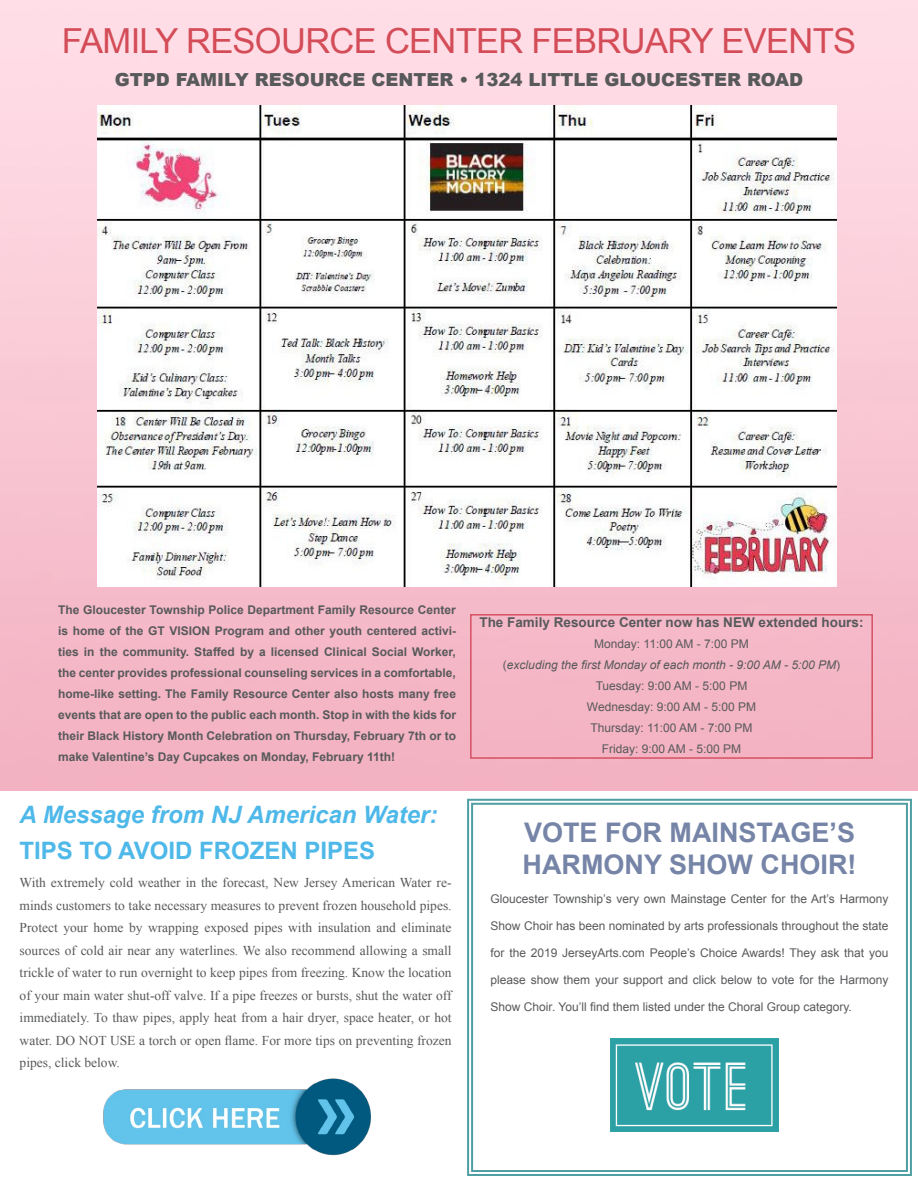
<style>
.page{position:relative;width:918px;height:1188px;background:#fff}
.page>*{position:absolute;margin:0;border:0;box-sizing:border-box;transform-origin:0 0}
.t1{font:34.5px "Arial";letter-spacing:-.02em;color:#d34c57}
.t2{font:700 27px/31.5px "Arial";color:#7584a7}
.t3{font:italic 700 24px "Arial";color:#4eb8e9}
.t4{font:700 24px "Arial";color:#4eb8e9}
.t5{font:900 18px "Arial";color:#58595b}
.t6{font:13.5px/22.5px "Times New Roman";color:#58595b;text-align:justify}
.t7{font:700 13.5px "Arial";color:#58595b}
.t8{font:12px/21px "Arial";color:#58595b;text-align:center}
.t9{font:700 12px/21px "Arial";color:#58595b;text-align:justify}
.s1{font-style:italic}
</style>
<div class="page">
<img style="left:0;top:0;width:918px;height:791px">
<div style="left:470px;top:614px;width:403px;height:145px;border:2px solid #d55163"></div>
<img style="left:98px;top:105px;width:738px;height:482px">
<img style="left:103px;top:1078px;width:268px;height:78px">
<svg style="left:467px;top:798px;width:445px;height:378px"></svg>
<div style="left:471px;top:803px;width:437px;height:369px;border:2px solid #4e9ea3"></div>
<h1 class="t1" style="left:62px;top:18px;width:796px">FAMILY RESOURCE CENTER FEBRUARY EVENTS</h1>
<h3 class="t5" style="left:115px;top:67px;width:690px">GTPD FAMILY RESOURCE CENTER • 1324 LITTLE GLOUCESTER ROAD</h3>
<p class="t9" style="left:58px;top:599px;width:399px">The Gloucester Township Police Department Family Resource Center is home of the GT VISION Program and other youth centered activi&shy;ties in the community. Staffed by a licensed Clinical Social Worker, the center provides professional counseling services in a comfortable, home-like setting. The Family Resource Center also hosts many free events that are open to the public each month. Stop in with the kids for their Black History Month Celebration on Thursday, February 7th or to make Valentine’s Day Cupcakes on Monday, February 11th!</p>
<h3 class="t3" style="left:20px;top:799px;width:419px">A Message from NJ American Water:</h3>
<h3 class="t4" style="left:20px;top:835px;width:357px">TIPS TO AVOID FROZEN PIPES</h3>
<p class="t6" style="left:20px;top:871px;width:434px">With extremely cold weather in the forecast, New Jersey American Water re&shy;minds customers to take necessary measures to prevent frozen household pipes.<br>Protect your home by wrapping exposed pipes with insulation and eliminate sources of cold air near any waterlines. We also recommend allowing a small trickle of water to run overnight to keep pipes from freezing. Know the location of your main water shut-off valve. If a pipe freezes or bursts, shut the water off immediately. To thaw pipes, apply heat from a hair dryer, space heater, or hot water. DO NOT USE a torch or open flame. For more tips on preventing frozen pipes, click below.</p>
<p class="t7" style="left:479px;top:613px;width:386px">The Family Resource Center now has NEW extended hours:</p>
<p class="t8" style="left:503px;top:633px;width:339px">Monday: 11:00 AM - 7:00 PM<br>(<span class="s1">excluding the first Monday of each month - 9:00 AM - 5:00 PM</span>)<br>Tuesday: 9:00 AM - 5:00 PM<br>Wednesday: 9:00 AM - 5:00 PM<br>Thursday: 11:00 AM - 7:00 PM<br>Friday: 9:00 AM - 5:00 PM</p>
<h2 class="t2" style="left:523px;top:818px;width:336px">VOTE FOR MAINSTAGE’S<br>HARMONY SHOW CHOIR!</h2>
<p class="t8" style="left:491px;top:889px;width:399px">Gloucester Township’s very own Mainstage Center for the Art’s Harmony</p>
<p class="t8" style="left:491px;top:916px;width:399px">Show Choir has been nominated by arts professionals throughout the state</p>
<p class="t8" style="left:491px;top:943px;width:399px">for the 2019 JerseyArts.com People’s Choice Awards! They ask that you</p>
<p class="t8" style="left:491px;top:970px;width:399px">please show them your support and click below to vote for the Harmony</p>
<p class="t8" style="left:491px;top:997px;width:363px">Show Choir. You’ll find them listed under the Choral Group category.</p>
</div>
